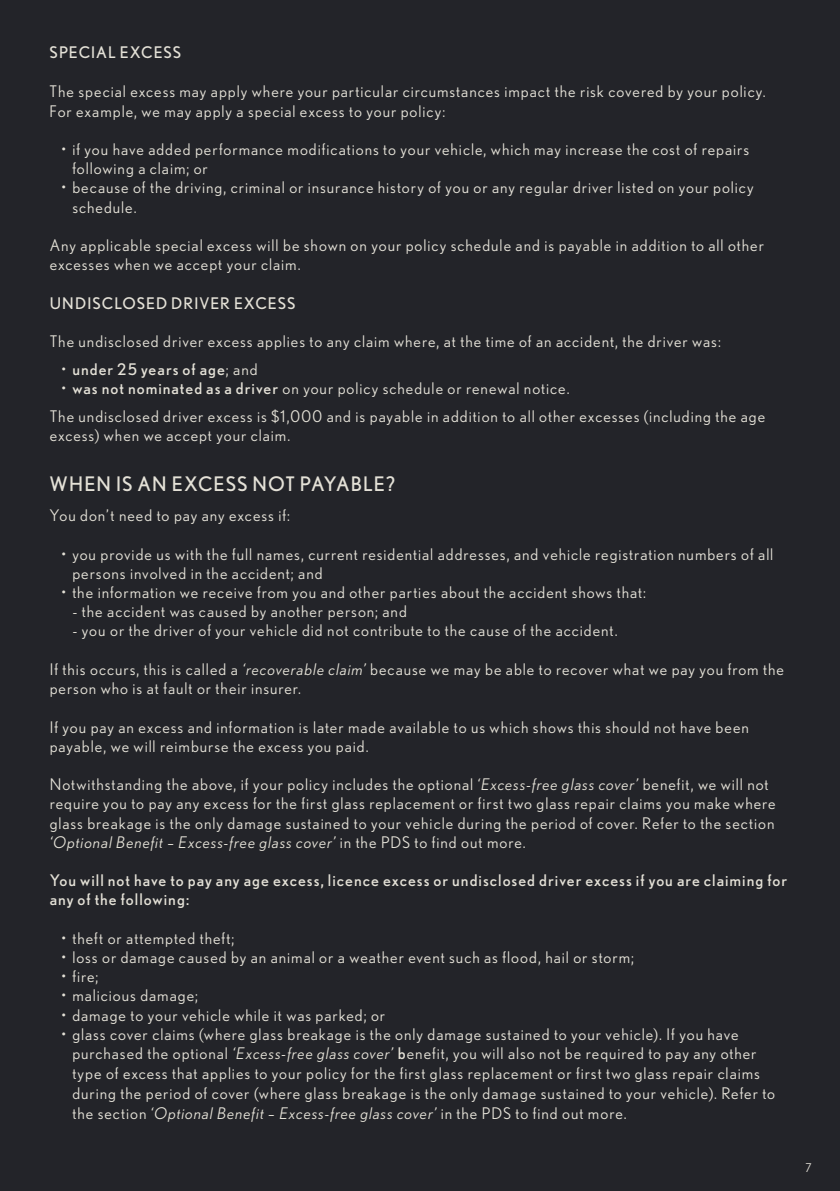
<style>
.page{position:relative;width:840px;height:1191px;background:#fff}
.page>*{position:absolute;margin:0;border:0;box-sizing:border-box;transform-origin:0 0}
.t1{font:20px "Nobel";letter-spacing:.05em;color:#e4e1d7}
.t2{font:16px/19.2px "Nobel";letter-spacing:.06em;color:#e4e1d7}
.t3{font:16px/19.2px "Nobel";letter-spacing:.065em;color:#e4e1d7}
.t4{font:12px "Nobel";color:#e4e1d7}
.s1{font-style:inherit}
.s2{font-style:italic}
</style>
<div class="page">
<div style="left:0;top:0;width:839px;height:1191px;background:#232429"></div>
<p class="t3" style="left:50px;top:43px;width:133px">SPECIAL EXCESS</p>
<p class="t2" style="left:50px;top:82px;width:717px">The special excess may apply where your particular circumstances impact the risk covered by your policy.<br>For example, we may apply a special excess to your policy:</p>
<p class="t2" style="left:72px;top:139px;width:677px;text-indent:-11px">• if you have added performance modifications to your vehicle, which may increase the cost of repairs following a claim; or</p>
<p class="t2" style="left:72px;top:178px;width:682px;text-indent:-11px">• because of the driving, criminal or insurance history of you or any regular driver listed on your policy schedule.</p>
<p class="t2" style="left:50px;top:235px;width:715px">Any applicable special excess will be shown on your policy schedule and is payable in addition to all other excesses when we accept your claim.</p>
<p class="t3" style="left:50px;top:293px;width:247px">UNDISCLOSED DRIVER EXCESS</p>
<p class="t2" style="left:50px;top:331px;width:672px">The undisclosed driver excess applies to any claim where, at the time of an accident, the driver was:</p>
<p class="t3" style="left:61px;top:359px;width:198px"><span class="s1">•</span> under 25 years of age<span class="s1">; and</span></p>
<p class="t2" style="left:50px;top:374px;width:716px;line-height:27.6px;text-indent:11px">• <span class="s1">was not nominated as a driver</span> on your policy schedule or renewal notice.<br>The undisclosed driver excess is $1,000 and is payable in addition to all other excesses (including the age</p>
<p class="t2" style="left:50px;top:425px;width:242px">excess) when we accept your claim.</p>
<p class="t1" style="left:50px;top:472px;width:346px">WHEN IS AN EXCESS NOT PAYABLE?</p>
<p class="t2" style="left:50px;top:506px;width:242px">You don’t need to pay any excess if:</p>
<p class="t2" style="left:72px;top:544px;width:702px;text-indent:-11px">• you provide us with the full names, current residential addresses, and vehicle registration numbers of all persons involved in the accident; and</p>
<p class="t2" style="left:61px;top:582px;width:586px">• the information we receive from you and other parties about the accident shows that:</p>
<p class="t2" style="left:72px;top:602px;width:336px">- the accident was caused by another person; and</p>
<p class="t2" style="left:72px;top:621px;width:546px">- you or the driver of your vehicle did not contribute to the cause of the accident.</p>
<p class="t2" style="left:50px;top:659px;width:735px">If this occurs, this is called a <span class="s2">‘recoverable claim’</span> because we may be able to recover what we pay you from the person who is at fault or their insurer.</p>
<p class="t2" style="left:50px;top:717px;width:700px">If you pay an excess and information is later made available to us which shows this should not have been payable, we will reimburse the excess you paid.</p>
<p class="t2" style="left:50px;top:774px;width:727px">Notwithstanding the above, if your policy includes the optional <span class="s2">‘Excess-free glass cover’</span> benefit, we will not require you to pay any excess for the first glass replacement or first two glass repair claims you make where glass breakage is the only damage sustained to your vehicle during the period of cover. Refer to the section <span class="s2">‘Optional Benefit – Excess-free glass cover’</span> in the PDS to find out more.</p>
<p class="t3" style="left:50px;top:870px;width:738px">You will not have to pay any age excess, licence excess or undisclosed driver excess if you are claiming for any of the following:</p>
<p class="t2" style="left:61px;top:928px;width:175px">• theft or attempted theft;</p>
<p class="t2" style="left:61px;top:947px;width:574px">• loss or damage caused by an animal or a weather event such as flood, hail or storm;</p>
<p class="t2" style="left:61px;top:966px;width:39px">• fire;</p>
<p class="t2" style="left:61px;top:986px;width:138px">• malicious damage;</p>
<p class="t2" style="left:61px;top:1005px;width:325px">• damage to your vehicle while it was parked; or</p>
<p class="t2" style="left:72px;top:1024px;width:703px;line-height:19.8px;text-indent:-11px">• glass cover claims (where glass breakage is the only damage sustained to your vehicle). If you have purchased the optional <span class="s2">‘Excess-free glass cover’</span> <span class="s1">b</span>enefit, you will also not be required to pay any other type of excess that applies to your policy for the first glass replacement or first two glass repair claims during the period of cover (where glass breakage is the only damage sustained to your vehicle). Refer to the section <span class="s2">‘Optional Benefit – Excess-free glass cover’</span> in the PDS to find out more.</p>
<p class="t4" style="left:805px;top:1161px;width:8px">7</p>
</div>
